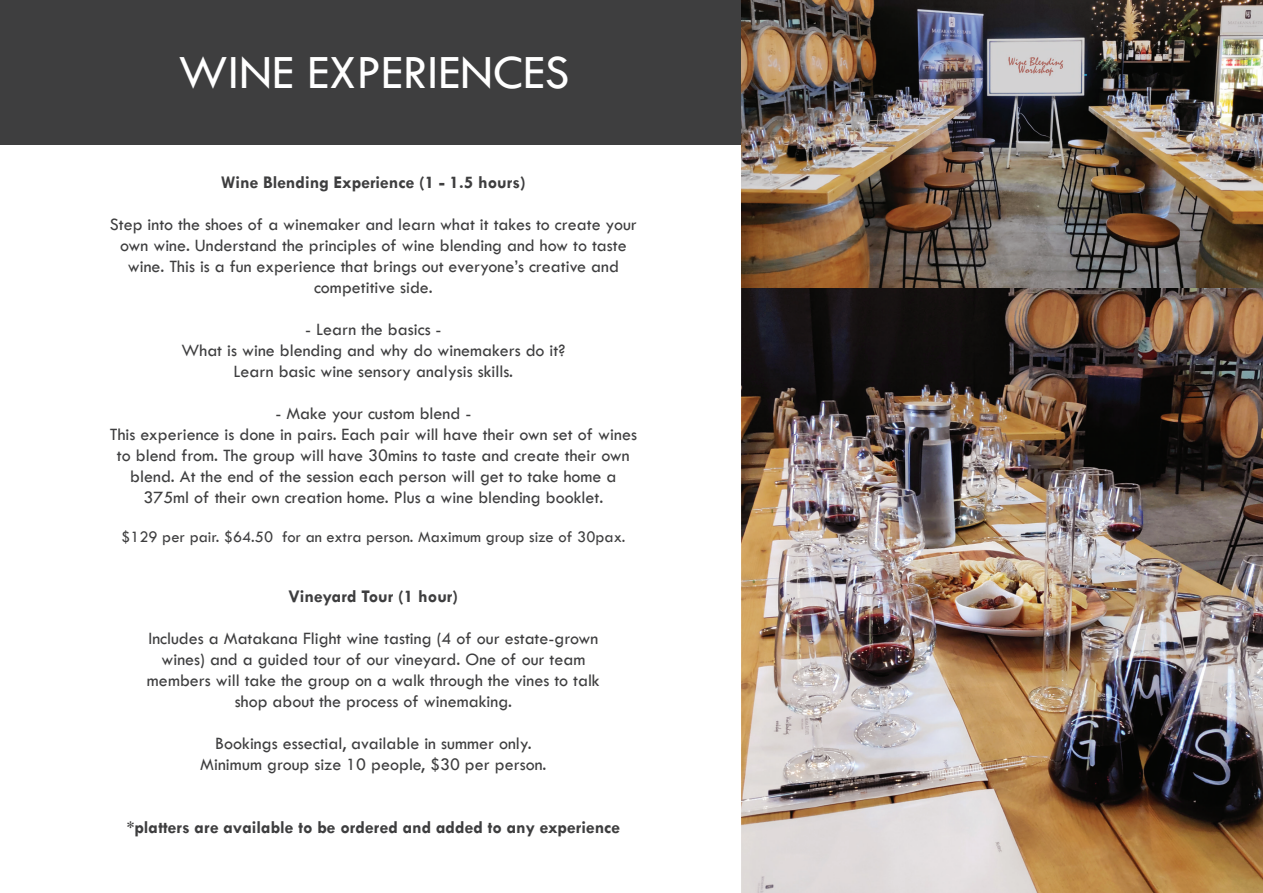
<style>
.page{position:relative;width:1263px;height:893px;background:#fff}
.page>*{position:absolute;margin:0;border:0;box-sizing:border-box;transform-origin:0 0}
.t1{font:49.5px "Tw Cen";color:#fff}
.t2{font:18px/21px "Tw Cen";color:#3e3e3f;text-align:center}
.t3{font:700 18px "Tw Cen";color:#3e3e3f}
.t4{font:16.5px "Tw Cen";color:#3e3e3f}
</style>
<div class="page">
<div style="left:0;top:0;width:748px;height:144px;background:#3e3e3f"></div>
<div style="left:0;top:0;width:749px;height:145px;border:1px solid #3e3e3f"></div>
<img style="left:741px;top:288px;width:522px;height:605px">
<img style="left:741px;top:0;width:522px;height:288px">
<h1 class="t1" style="left:179px;top:43px;width:392px">WINE EXPERIENCES</h1>
<p class="t3" style="left:221px;top:171px;width:306px">Wine Blending Experience (1 - 1.5 hours)</p>
<p class="t2" style="left:110px;top:214px;width:529px">Step into the shoes of a winemaker and learn what it takes to create your own wine. Understand the principles of wine blending and how to taste wine. This is a fun experience that brings out everyone’s creative and competitive side.</p>
<p class="t2" style="left:181px;top:319px;width:385px">- Learn the basics -<br>What is wine blending and why do winemakers do it?<br>Learn basic wine sensory analysis skills.</p>
<p class="t2" style="left:110px;top:403px;width:529px">- Make your custom blend -<br>This experience is done in pairs. Each pair will have their own set of wines to blend from. The group will have 30mins to taste and create their own blend. At the end of the session each person will get to take home a 375ml of their own creation home. Plus a wine blending booklet.</p>
<p class="t4" style="left:121px;top:527px;width:506px">$129 per pair. $64.50 for an extra person. Maximum group size of 30pax.</p>
<p class="t3" style="left:289px;top:585px;width:171px">Vineyard Tour (1 hour)</p>
<p class="t2" style="left:147px;top:628px;width:454px">Includes a Matakana Flight wine tasting (4 of our estate-grown wines) and a guided tour of our vineyard. One of our team members will take the group on a walk through the vines to talk shop about the process of winemaking.</p>
<p class="t2" style="left:200px;top:733px;width:348px">Bookings essectial, available in summer only.<br>Minimum group size 10 people, $30 per person.</p>
<p class="t3" style="left:127px;top:816px;width:495px">*platters are available to be ordered and added to any experience</p>
</div>
